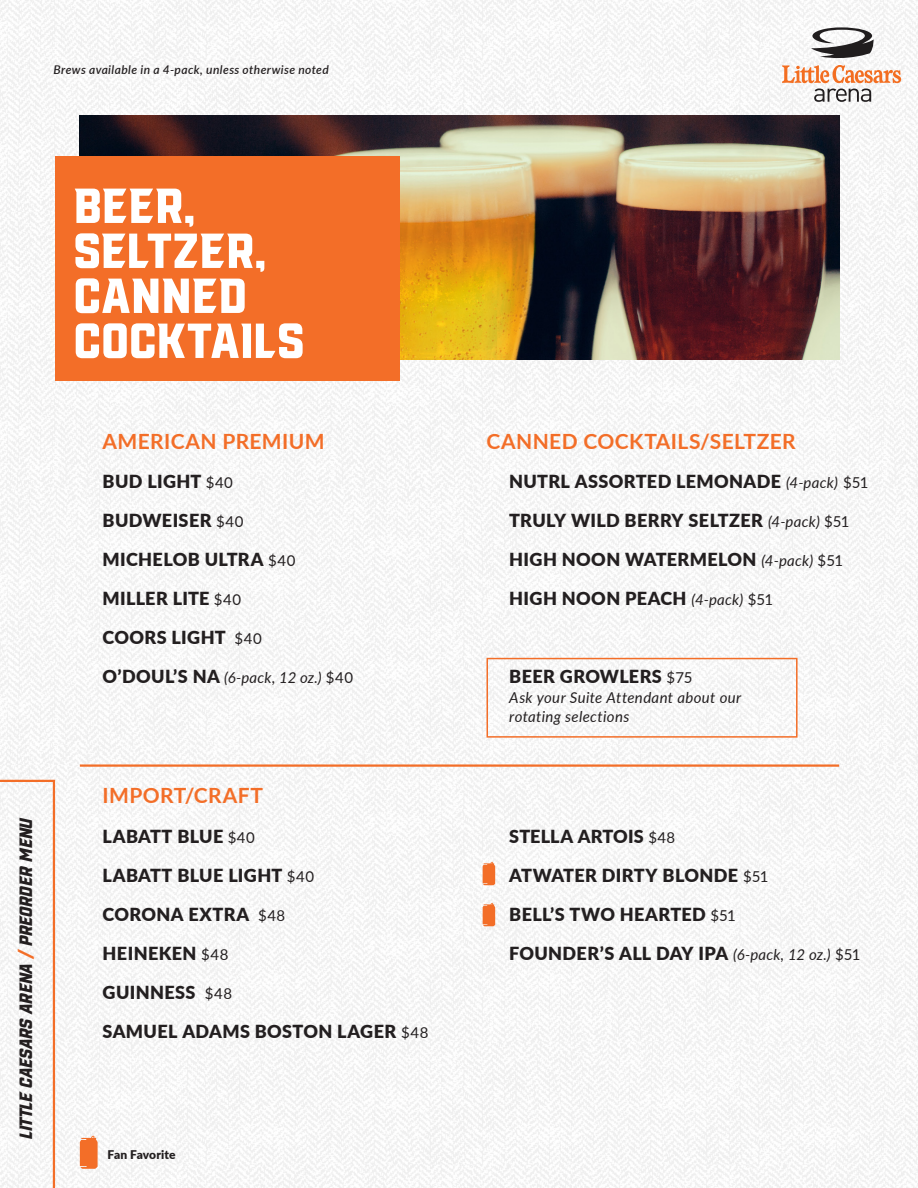
<style>
.page{position:relative;width:918px;height:1188px;background:#fff}
.page>*{position:absolute;margin:0;border:0;box-sizing:border-box;transform-origin:0 0}
.t1{font:54px/45px "VTF Redzone Classic";color:#fff}
.t2{font:700 21px "Lato";letter-spacing:.02em;color:#f36e28}
.t3{font:italic 19.5px "VTF Redzone Classic";color:#231f20}
.t4{font:900 18px "Lato";letter-spacing:.02em;color:#231f20}
.t5{font:italic 15px/19.5px "Lato";letter-spacing:.025em;color:#231f20}
.t6{font:15px "Lato";color:#231f20}
.t7{font:italic 600 12px "Lato";letter-spacing:.035em;color:#231f20}
.t8{font:900 12px "Lato";letter-spacing:.005em;color:#231f20}
.s1{color:#f36e28}
.s2{font-weight:400;font-size:15px}
.s3{font-weight:900;font-style:normal;font-size:18px}
.s4{font-style:normal}
.s5{font-weight:400;font-style:italic;font-size:15px}
</style>
<div class="page">
<img style="left:0;top:0;width:918px;height:1188px">
<svg style="left:0;top:779px;width:56px;height:409px"></svg>
<svg style="left:814px;top:89px;width:57px;height:13px"></svg>
<svg style="left:782px;top:27px;width:119px;height:56px"></svg>
<img style="left:80px;top:116px;width:759px;height:243px">
<hr style="left:80px;top:764px;width:759px;height:3px;background:#f36e28">
<div style="left:487px;top:658px;width:311px;height:80px;border:2px solid #f36e28"></div>
<svg style="left:80px;top:1136px;width:18px;height:33px"></svg>
<svg style="left:483px;top:862px;width:12px;height:23px"></svg>
<svg style="left:483px;top:903px;width:12px;height:23px"></svg>
<div style="left:55px;top:156px;width:345px;height:225px;background:#f36e28"></div>
<p class="t7" style="left:54px;top:61px;width:277px">Brews available in a 4-pack, unless otherwise noted</p>
<p class="t3" style="left:16px;top:1139px;width:323px;rotate:-90deg">LITTLE CAESARS ARENA <span class="s1">/</span> PREORDER MENU</p>
<p class="t1" style="left:73px;top:183px;width:233px">BEER,<br>SELTZER,<br>CANNED<br>COCKTAILS</p>
<p class="t2" style="left:103px;top:426px;width:224px">AMERICAN PREMIUM</p>
<p class="t2" style="left:487px;top:426px;width:311px">CANNED COCKTAILS/SELTZER</p>
<p class="t4" style="left:103px;top:468px;width:132px">BUD LIGHT <span class="s2">$40</span></p>
<p class="t4" style="left:103px;top:507px;width:142px">BUDWEISER <span class="s2">$40</span></p>
<p class="t4" style="left:103px;top:546px;width:194px">MICHELOB ULTRA <span class="s2">$40</span></p>
<p class="t4" style="left:103px;top:585px;width:140px">MILLER LITE <span class="s2">$40</span></p>
<p class="t4" style="left:103px;top:624px;width:161px">COORS LIGHT <span class="s2">$40</span></p>
<p class="t5" style="left:103px;top:667px;width:252px"><span class="s3">O’DOUL’S NA</span> (6-pack, 12 oz.) <span class="s4">$40</span></p>
<p class="t4" style="left:509px;top:468px;width:330px">NUTRL ASSORTED LEMONADE <span class="s5">(4-pack)</span></p>
<p class="t4" style="left:509px;top:507px;width:342px">TRULY WILD BERRY SELTZER <span class="s5">(4-pack)</span> <span class="s2">$51</span></p>
<p class="t4" style="left:509px;top:546px;width:335px">HIGH NOON WATERMELON <span class="s5">(4-pack)</span> <span class="s2">$51</span></p>
<p class="t4" style="left:509px;top:585px;width:265px">HIGH NOON PEACH <span class="s5">(4-pack)</span> <span class="s2">$51</span></p>
<p class="t6" style="left:843px;top:472px;width:27px">$51</p>
<p class="t4" style="left:509px;top:663px;width:185px">BEER GROWLERS <span class="s2">$75</span></p>
<p class="t5" style="left:509px;top:687px;width:234px">Ask your Suite Attendant about our rotating selections</p>
<p class="t2" style="left:103px;top:780px;width:162px">IMPORT/CRAFT</p>
<p class="t4" style="left:103px;top:822px;width:154px">LABATT BLUE <span class="s2">$40</span></p>
<p class="t4" style="left:103px;top:861px;width:213px">LABATT BLUE LIGHT <span class="s2">$40</span></p>
<p class="t4" style="left:103px;top:900px;width:184px">CORONA EXTRA <span class="s2">$48</span></p>
<p class="t4" style="left:103px;top:939px;width:127px">HEINEKEN <span class="s2">$48</span></p>
<p class="t4" style="left:103px;top:978px;width:131px">GUINNESS <span class="s2">$48</span></p>
<p class="t4" style="left:103px;top:1017px;width:327px">SAMUEL ADAMS BOSTON LAGER <span class="s2">$48</span></p>
<p class="t8" style="left:108px;top:1146px;width:70px">Fan Favorite</p>
<p class="t4" style="left:509px;top:822px;width:168px">STELLA ARTOIS <span class="s2">$48</span></p>
<p class="t4" style="left:509px;top:861px;width:261px">ATWATER DIRTY BLONDE <span class="s2">$51</span></p>
<p class="t4" style="left:509px;top:900px;width:228px">BELL’S TWO HEARTED <span class="s2">$51</span></p>
<p class="t4" style="left:509px;top:939px;width:353px">FOUNDER’S ALL DAY IPA <span class="s5">(6-pack, 12 oz.)</span> <span class="s2">$51</span></p>
</div>
